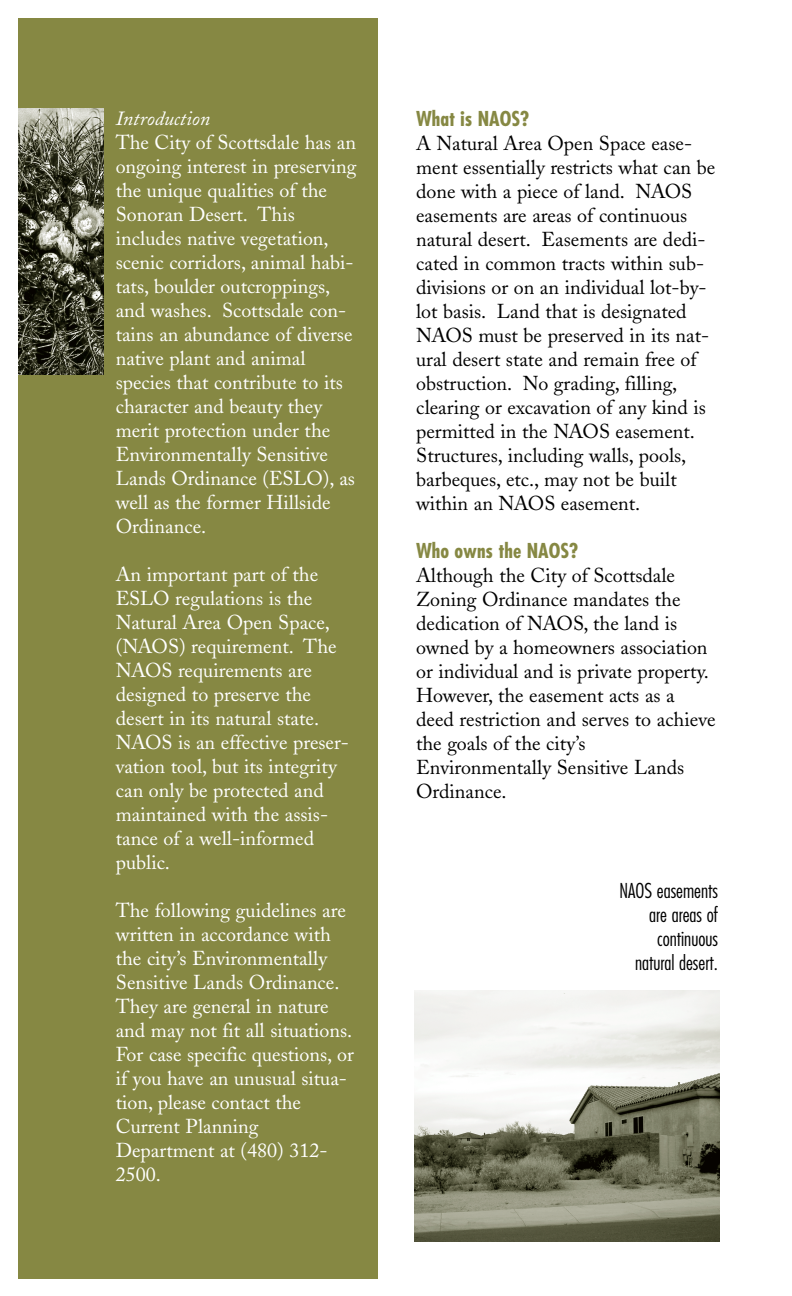
<style>
.page{position:relative;width:792px;height:1296px;background:#fff}
.page>*{position:absolute;margin:0;border:0;box-sizing:border-box;transform-origin:0 0}
.t1{font:20px/24px "Adobe Caslon";color:#fff}
.t2{font:20px/24px "Adobe Caslon";color:#000}
.t3{font:300 condensed 20px/24px "Futura";color:#000;text-align:right}
.t4{font:700 condensed 20px "Futura";color:#868843}
.t5{font:italic 20px "Adobe Caslon";color:#fff}
</style>
<div class="page">
<div style="left:18px;top:18px;width:360px;height:1260px;background:#868843"></div>
<img style="left:414px;top:990px;width:306px;height:252px">
<img style="left:18px;top:108px;width:86px;height:266px">
<p class="t5" style="left:116px;top:111px;width:96px">Introduction</p>
<p class="t1" style="left:116px;top:132px;width:242px">The City of Scottsdale has an ongoing interest in preserving the unique qualities of the<br>Sonoran Desert. This includes native vegetation, scenic corridors, animal habi&shy;tats, boulder outcroppings, and washes. Scottsdale con&shy;tains an abundance of diverse native plant and animal species that contribute to its character and beauty they merit protection under the<br>Environmentally Sensitive<br>Lands Ordinance (ESLO), as well as the former Hillside<br>Ordinance.</p>
<p class="t1" style="left:116px;top:564px;width:235px">An important part of the<br>ESLO regulations is the<br>Natural Area Open Space, (NAOS) requirement. The<br>NAOS requirements are designed to preserve the desert in its natural state.<br>NAOS is an effective preser&shy;vation tool, but its integrity can only be protected and maintained with the assis&shy;tance of a well-informed public.</p>
<p class="t1" style="left:116px;top:900px;width:240px">The following guidelines are written in accordance with the city’s Environmentally<br>Sensitive Lands Ordinance.<br>They are general in nature and may not fit all situations.<br>For case specific questions, or if you have an unusual situa&shy;tion, please contact the<br>Current Planning<br>Department at (480) 312-<br>2500.</p>
<p class="t4" style="left:416px;top:110px;width:115px">What is NAOS?</p>
<p class="t2" style="left:416px;top:134px;width:301px">A Natural Area Open Space ease&shy;ment essentially restricts what can be done with a piece of land. NAOS easements are areas of continuous natural desert. Easements are dedi&shy;cated in common tracts within sub&shy;divisions or on an individual lot-by&shy;lot basis. Land that is designated NAOS must be preserved in its nat&shy;ural desert state and remain free of obstruction. No grading, filling, clearing or excavation of any kind is permitted in the NAOS easement.<br>Structures, including walls, pools, barbeques, etc., may not be built within an NAOS easement.</p>
<p class="t4" style="left:416px;top:542px;width:164px">Who owns the NAOS?</p>
<p class="t2" style="left:416px;top:566px;width:301px">Although the City of Scottsdale<br>Zoning Ordinance mandates the dedication of NAOS, the land is owned by a homeowners association or individual and is private property.<br>However, the easement acts as a deed restriction and serves to achieve the goals of the city’s<br>Environmentally Sensitive Lands<br>Ordinance.</p>
<p class="t3" style="left:620px;top:880px;width:100px">NAOS easements are areas of continuous natural desert.</p>
</div>
